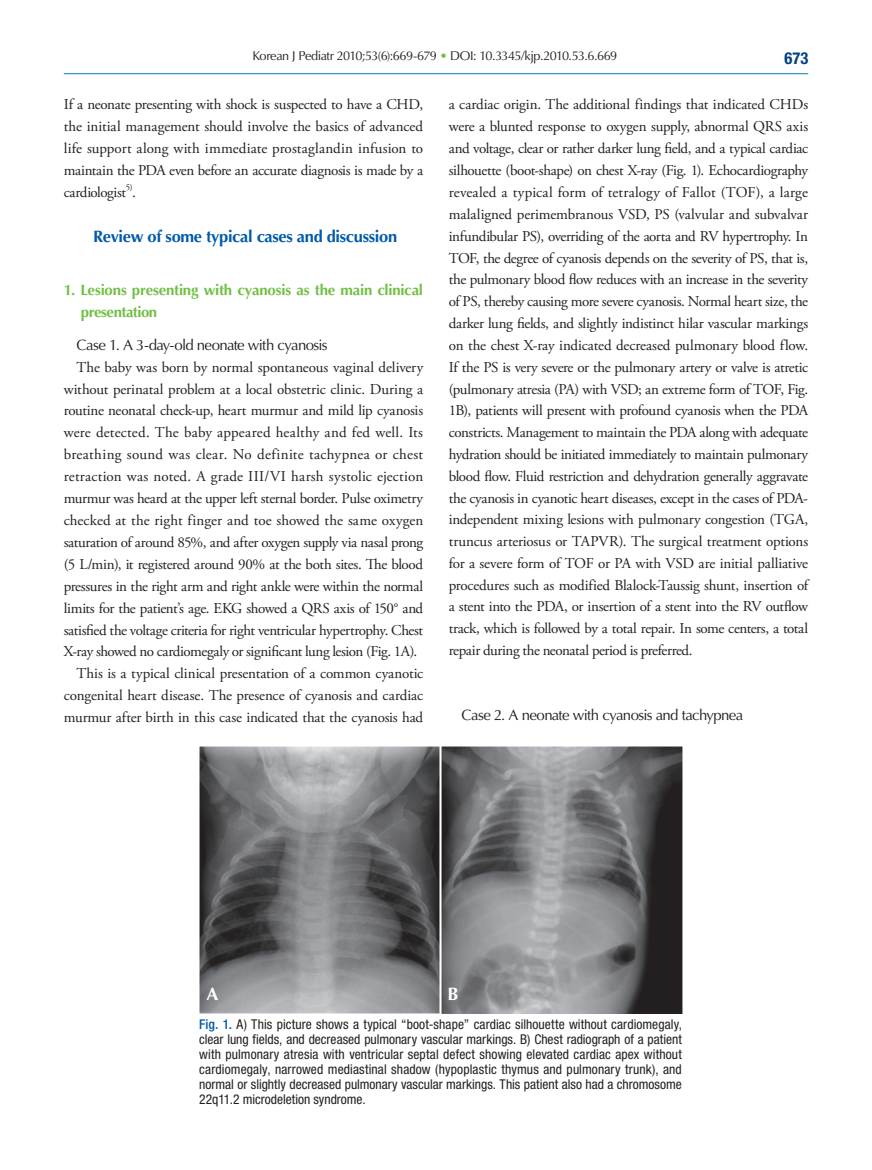
<style>
.page{position:relative;width:872px;height:1170px;background:#fff}
.page>*{position:absolute;margin:0;border:0;box-sizing:border-box;transform-origin:0 0}
.t1{font:700 18px "Optima LT Std";color:#fff}
.t2{font:700 16.5px "Optima LT Std";letter-spacing:-.02em;color:#015aaa}
.t3{font:700 condensed 16.5px "Helvetica Neue";color:#014081}
.t4{font:15px/21.8px "Adobe Garamond Pro";letter-spacing:-.015em;color:#231f20;text-align:justify}
.t5{font:15px "Optima LT Std";letter-spacing:-.045em;color:#231f20}
.t6{font:700 15px/21.9px "Optima LT Std";letter-spacing:-.015em;color:#71bf44}
.t7{font:15px "Adobe Garamond Pro";letter-spacing:-.035em;color:#231f20}
.t8{font:15px "Adobe Garamond Pro";letter-spacing:.015em;color:#231f20}
.t9{font:15px "Adobe Garamond Pro";letter-spacing:.01em;color:#231f20}
.t10{font:15px "Adobe Garamond Pro";letter-spacing:.02em;color:#231f20}
.t11{font:15px "Adobe Garamond Pro";letter-spacing:.005em;color:#231f20}
.t12{font:condensed 13.5px/15px "Helvetica Neue";letter-spacing:-.005em;color:#231f20;text-align:justify}
.t13{font:12.75px "Optima LT Std";letter-spacing:-.045em;color:#231f20}
.t14{font:8.7px "Adobe Garamond Pro";color:#231f20}
.s1{color:#71bf44}
.s2{font-weight:500;color:#015aaa}
</style>
<div class="page">
<hr style="left:64px;top:73px;width:744px;height:1px;background:#007ec5">
<img style="left:199px;top:746px;width:240px;height:267px">
<img style="left:441px;top:746px;width:241px;height:267px">
<p class="t13" style="left:252px;top:49px;width:366px">Korean J Pediatr 2010;53(6):669-679 <span class="s1">•</span> DOI: 10.3345/kjp.2010.53.6.669</p>
<p class="t3" style="left:784px;top:48px;width:25px">673</p>
<p class="t4" style="left:64px;top:94px;width:361px">If a neonate presenting with shock is suspected to have a CHD, the initial management should involve the basics of advanced life support along with immediate prostaglandin infusion to maintain the PDA even before an accurate diagnosis is made by a cardiologist .</p>
<p class="t4" style="left:449px;top:94px;width:361px">a cardiac origin. The additional findings that indicated CHDs were a blunted response to oxygen supply, abnormal QRS axis and voltage, clear or rather darker lung field, and a typical cardiac silhouette (boot-shape) on chest X-ray (Fig. 1). Echocardiography revealed a typical form of tetralogy of Fallot (TOF), a large malaligned perimembranous VSD, PS (valvular and subvalvar infundibular PS), overriding of the aorta and RV hypertrophy. In TOF, the degree of cyanosis depends on the severity of PS, that is, the pulmonary blood flow reduces with an increase in the severity of PS, thereby causing more severe cyanosis. Normal heart size, the darker lung fields, and slightly indistinct hilar vascular markings on the chest X-ray indicated decreased pulmonary blood flow.<br>If the PS is very severe or the pulmonary artery or valve is atretic (pulmonary atresia (PA) with VSD; an extreme form of TOF, Fig.<br>1B), patients will present with profound cyanosis when the PDA constricts. Management to maintain the PDA along with adequate hydration should be initiated immediately to maintain pulmonary blood flow. Fluid restriction and dehydration generally aggravate the cyanosis in cyanotic heart diseases, except in the cases of PDA&shy;independent mixing lesions with pulmonary congestion (TGA, truncus arteriosus or TAPVR). The surgical treatment options for a severe form of TOF or PA with VSD are initial palliative procedures such as modified Blalock-Taussig shunt, insertion of a stent into the PDA, or insertion of a stent into the RV outflow track, which is followed by a total repair. In some centers, a total repair during the neonatal period is preferred.</p>
<p class="t14" style="left:126px;top:182px;width:8px">5)</p>
<p class="t2" style="left:93px;top:227px;width:306px">Review of some typical cases and discussion</p>
<p class="t6" style="left:81px;top:279px;width:344px;text-indent:-17px">1. Lesions presenting with cyanosis as the main clinical presentation</p>
<p class="t5" style="left:77px;top:336px;width:253px">Case 1. A 3-day-old neonate with cyanosis</p>
<p class="t4" style="left:77px;top:356px;width:348px">The baby was born by normal spontaneous vaginal delivery</p>
<p class="t4" style="left:64px;top:378px;width:361px">without perinatal problem at a local obstetric clinic. During a</p>
<p class="t4" style="left:64px;top:400px;width:361px">routine neonatal check-up, heart murmur and mild lip cyanosis</p>
<p class="t9" style="left:64px;top:423px;width:361px">were detected. The baby appeared healthy and fed well. Its</p>
<p class="t10" style="left:64px;top:445px;width:361px">breathing sound was clear. No definite tachypnea or chest</p>
<p class="t8" style="left:64px;top:467px;width:361px">retraction was noted. A grade III/VI harsh systolic ejection</p>
<p class="t4" style="left:64px;top:488px;width:361px">murmur was heard at the upper left sternal border. Pulse oximetry</p>
<p class="t11" style="left:64px;top:511px;width:361px">checked at the right finger and toe showed the same oxygen</p>
<p class="t7" style="left:64px;top:533px;width:361px">saturation of around 85%, and after oxygen supply via nasal prong</p>
<p class="t4" style="left:64px;top:553px;width:361px">(5 L/min), it registered around 90% at the both sites. The blood</p>
<p class="t4" style="left:64px;top:575px;width:361px">pressures in the right arm and right ankle were within the normal</p>
<p class="t4" style="left:64px;top:597px;width:361px">limits for the patient’s age. EKG showed a QRS axis of 150° and</p>
<p class="t4" style="left:64px;top:619px;width:361px">satisfied the voltage criteria for right ventricular hypertrophy. Chest</p>
<p class="t4" style="left:64px;top:641px;width:355px">X-ray showed no cardiomegaly or significant lung lesion (Fig. 1A).</p>
<p class="t4" style="left:77px;top:663px;width:348px">This is a typical clinical presentation of a common cyanotic</p>
<p class="t4" style="left:64px;top:685px;width:361px">congenital heart disease. The presence of cyanosis and cardiac</p>
<p class="t4" style="left:64px;top:707px;width:361px">murmur after birth in this case indicated that the cyanosis had</p>
<p class="t5" style="left:461px;top:706px;width:283px">Case 2. A neonate with cyanosis and tachypnea</p>
<p class="t1" style="left:207px;top:983px;width:14px">A</p>
<p class="t1" style="left:447px;top:983px;width:12px">B</p>
<p class="t12" style="left:199px;top:1016px;width:484px"><span class="s2">Fig. 1.</span> A) This picture shows a typical “boot-shape” cardiac silhouette without cardiomegaly, clear lung fields, and decreased pulmonary vascular markings. B) Chest radiograph of a patient with pulmonary atresia with ventricular septal defect showing elevated cardiac apex without cardiomegaly, narrowed mediastinal shadow (hypoplastic thymus and pulmonary trunk), and normal or slightly decreased pulmonary vascular markings. This patient also had a chromosome 22q11.2 microdeletion syndrome.</p>
</div>
